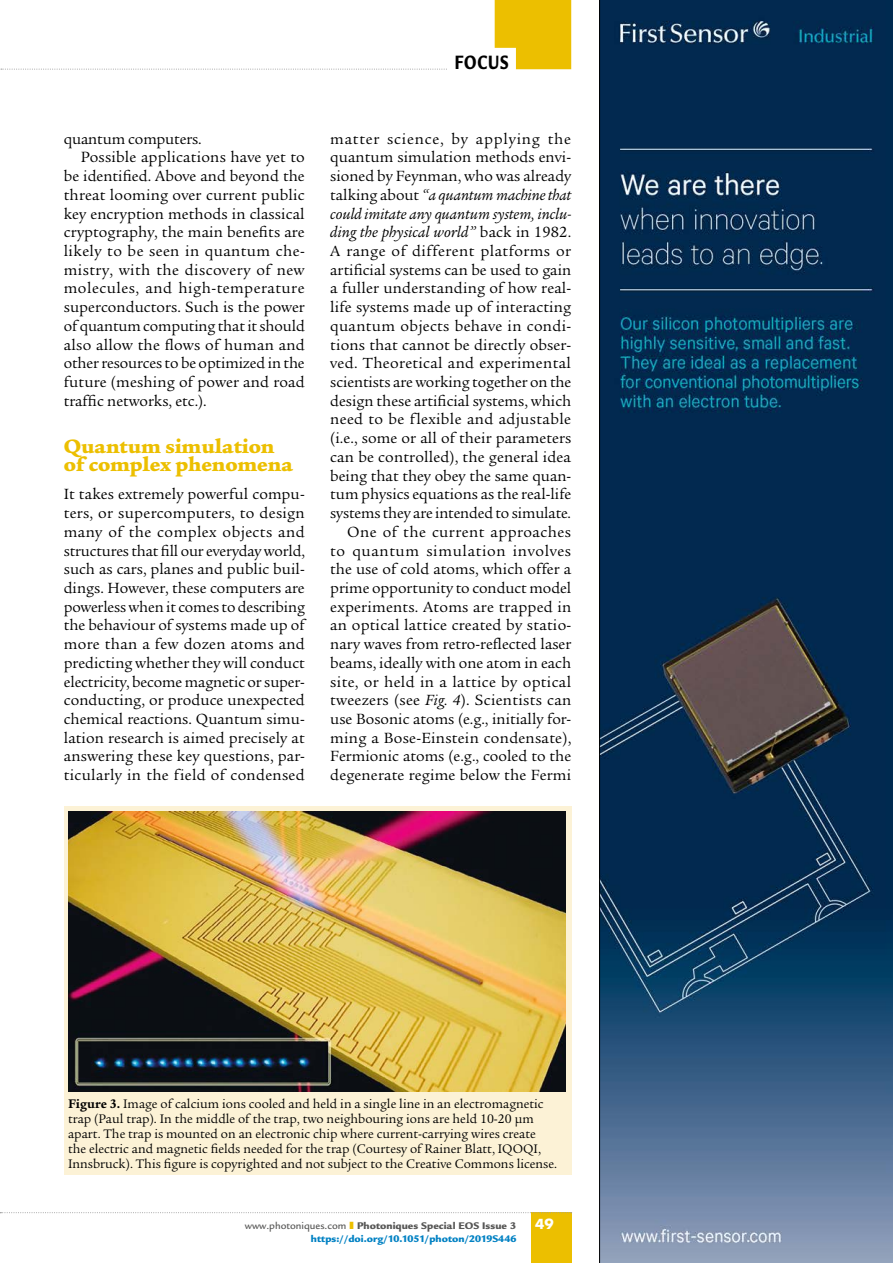
<style>
.page{position:relative;width:893px;height:1263px;background:#fff}
.page>*{position:absolute;margin:0;border:0;box-sizing:border-box;transform-origin:0 0}
.t1{font:900 21px/18.8px "Legacy Serif";letter-spacing:-.01em;color:#ecbf00}
.t2{font:900 21px "Legacy Sans";letter-spacing:.06em;color:#000;scale:.72 1}
.t3{font:16.05px/18.8px "Legacy Serif";letter-spacing:.01em;color:#000;text-align:right}
.t4{font:16.05px "Legacy Serif";letter-spacing:.03em;color:#000}
.t5{font:16.05px "Legacy Serif";letter-spacing:-.01em;color:#000}
.t6{font:13.5px/15px "Legacy Serif";color:#000}
.t7{font:700 13.5px "Futura Std";color:#fff}
.t8{font:900 10.5px "Legacy Sans";color:#575756}
.t9{font:900 10.5px "Legacy Sans";color:#0081c3}
.s1{font-style:italic}
.s2{font-weight:700}
.s3{font-weight:500}
.s4{color:#ecbf00}
</style>
<div class="page">
<div style="left:531px;top:1213px;width:40px;height:50px;background:#ecbf00"></div>
<svg style="left:1px;top:0;width:570px;height:70px"></svg>
<hr style="left:447px;top:67px;width:62px;height:3px;background:#fff">
<svg style="left:599px;top:0;width:294px;height:1263px;background:#1b3e61"></svg>
<svg style="left:0;top:1212px;width:572px;height:1px"></svg>
<div style="left:64px;top:806px;width:507px;height:368px;background:#fcf2d6"></div>
<img style="left:69px;top:812px;width:497px;height:279px">
<h1 class="t2" style="left:455px;top:50px;width:76px">FOCUS</h1>
<p class="t5" style="left:64px;top:130px;width:139px">quantum computers.</p>
<p class="t3" style="left:81px;top:148px;width:226px">Possible applications have yet to</p>
<p class="t3" style="left:64px;top:167px;width:242px">be identified. Above and beyond the</p>
<p class="t3" style="left:64px;top:186px;width:242px">threat looming over current public</p>
<p class="t3" style="left:64px;top:204px;width:242px">key encryption methods in classical</p>
<p class="t3" style="left:64px;top:223px;width:242px">cryptography, the main benefits are</p>
<p class="t3" style="left:64px;top:242px;width:242px">likely to be seen in quantum che-</p>
<p class="t3" style="left:64px;top:260px;width:242px">mistry, with the discovery of new</p>
<p class="t4" style="left:64px;top:279px;width:242px">molecules, and high-temperature</p>
<p class="t3" style="left:64px;top:298px;width:243px">superconductors. Such is the power</p>
<p class="t3" style="left:64px;top:317px;width:243px">of quantum computing that it should</p>
<p class="t3" style="left:64px;top:335px;width:243px">also allow the flows of human and</p>
<p class="t3" style="left:64px;top:354px;width:242px">other resources to be optimized in the</p>
<p class="t3" style="left:64px;top:373px;width:242px">future (meshing of power and road</p>
<p class="t3" style="left:64px;top:391px;width:144px">traffic networks, etc.).</p>
<h1 class="t1" style="left:64px;top:437px;width:231px">Quantum simulation of complex phenomena</h1>
<p class="t3" style="left:64px;top:485px;width:243px;text-align:justify">It takes extremely powerful compu&shy;ters, or supercomputers, to design many of the complex objects and structures that fill our everyday world, such as cars, planes and public buil&shy;dings. However, these computers are powerless when it comes to describing the behaviour of systems made up of more than a few dozen atoms and predicting whether they will conduct electricity, become magnetic or super&shy;conducting, or produce unexpected chemical reactions. Quantum simu&shy;lation research is aimed precisely at answering these key questions, par&shy;ticularly in the field of condensed</p>
<p class="t3" style="left:330px;top:129px;width:243px">matter science, by applying the quantum simulation methods envi&shy;sioned by Feynman, who was already talking about <span class="s1">“a quantum machine that could imitate any quantum system, inclu&shy;ding the physical world”</span> back in 1982.<br>A range of different platforms or artificial systems can be used to gain a fuller understanding of how real&shy;life systems made up of interacting quantum objects behave in condi&shy;tions that cannot be directly obser&shy;ved. Theoretical and experimental scientists are working together on the design these artificial systems, which need to be flexible and adjustable (i.e., some or all of their parameters can be controlled), the general idea being that they obey the same quan&shy;tum physics equations as the real-life systems they are intended to simulate.<br>One of the current approaches to quantum simulation involves the use of cold atoms, which offer a prime opportunity to conduct model experiments. Atoms are trapped in an optical lattice created by statio&shy;nary waves from retro-reflected laser beams, ideally with one atom in each site, or held in a lattice by optical tweezers (see <span class="s1">Fig. 4</span>). Scientists can use Bosonic atoms (e.g., initially for&shy;ming a Bose‑Einstein condensate), Fermionic atoms (e.g., cooled to the degenerate regime below the Fermi</p>
<p class="t6" style="left:68px;top:1097px;width:491px"><span class="s2">Figure 3.</span> Image of calcium ions cooled and held in a single line in an electromagnetic trap (Paul trap). In the middle of the trap, two neighbouring ions are held 10‑20 µm apart. The trap is mounted on an electronic chip where current-carrying wires create the electric and magnetic fields needed for the trap (Courtesy of Rainer Blatt, IQOQI, Innsbruck). This figure is copyrighted and not subject to the Creative Commons license.</p>
<p class="t8" style="left:245px;top:1219px;width:273px"><span class="s3">www.photoniques.com</span> <span class="s4">❚</span> Photoniques Special EOS Issue 3</p>
<p class="t7" style="left:535px;top:1215px;width:20px">49</p>
<p class="t9" style="left:311px;top:1232px;width:207px">https://doi.org/10.1051/photon/2019S446</p>
</div>
